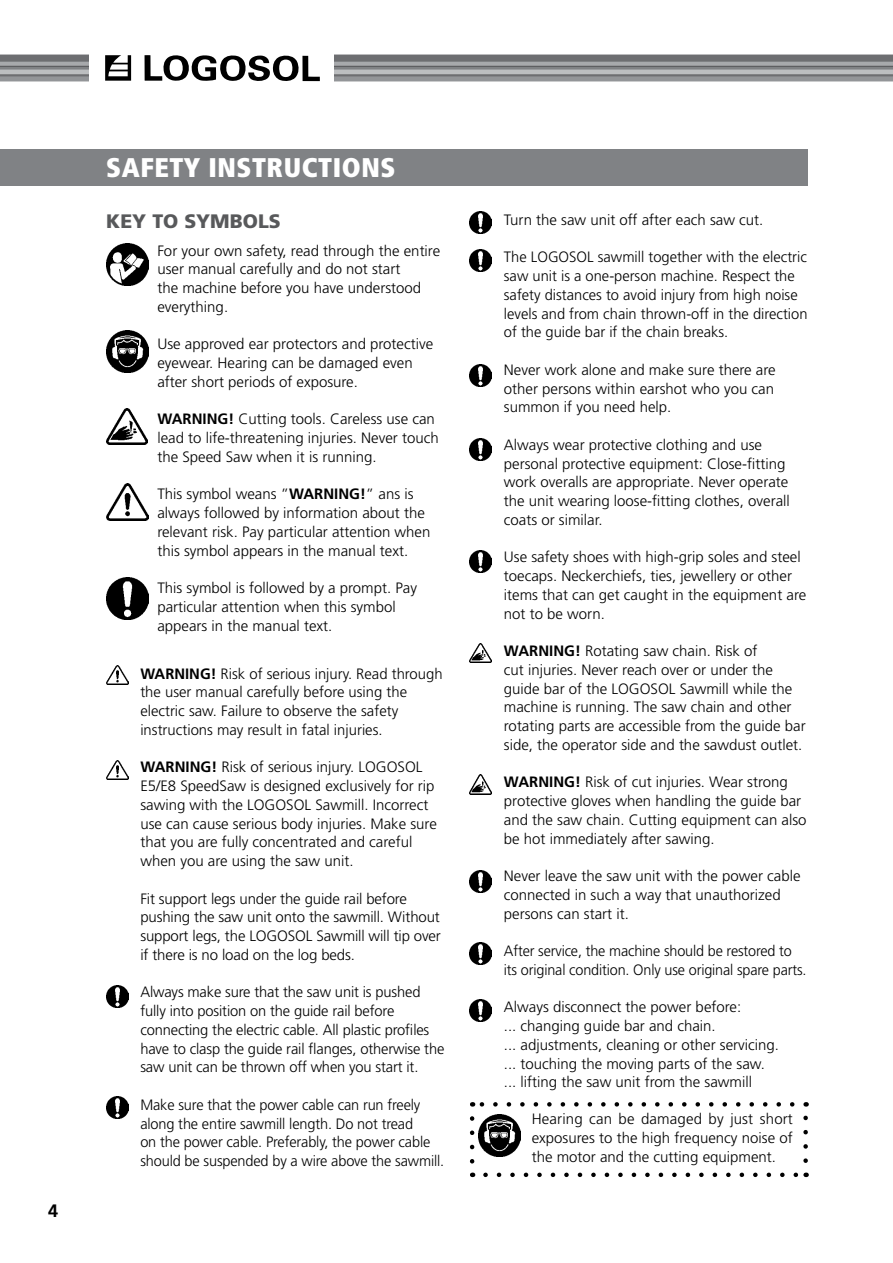
<style>
.page{position:relative;width:893px;height:1263px;background:#fff}
.page>*{position:absolute;margin:0;border:0;box-sizing:border-box;transform-origin:0 0}
.t1{font:900 condensed 27px "Frutiger LT Std";letter-spacing:.02em;color:#fff}
.t2{font:900 19.5px "Frutiger LT Std";color:#58595b}
.t3{font:700 18px "Frutiger LT Std";color:#000}
.t4{font:300 15px/18.8px "Frutiger LT Std";color:#000}
.t5{font:300 15px/18.8px "Frutiger LT Std";color:#000;scale:.96 1}
.s1{font-weight:700}
</style>
<div class="page">
<div style="left:0;top:55px;width:893px;height:7px;background:#6d6e71"></div>
<svg style="left:0;top:62px;width:893px;height:4px;fill:#a7a9ac"></svg>
<hr style="left:0;top:66px;width:893px;height:1px;background:#58595b">
<hr style="left:0;top:67px;width:893px;height:3px;background:#808285">
<hr style="left:0;top:70px;width:893px;height:4px;background:#bcbec0">
<svg style="left:0;top:76px;width:893px;height:5px;fill:#939598"></svg>
<hr style="left:0;top:74px;width:893px;height:2px;background:#6d6e71">
<div style="left:89px;top:0;width:245px;height:102px;background:#fff"></div>
<svg style="left:145px;top:55px;width:175px;height:26px"></svg>
<svg style="left:105px;top:55px;width:26px;height:26px"></svg>
<div style="left:0;top:149px;width:808px;height:36px;background:#808285"></div>
<img style="left:106px;top:331px;width:42px;height:42px">
<img style="left:106px;top:244px;width:42px;height:41px">
<img style="left:106px;top:408px;width:41px;height:36px">
<img style="left:106px;top:484px;width:42px;height:36px">
<img style="left:107px;top:578px;width:41px;height:41px">
<svg style="left:485px;top:1172px;width:313px;height:5px"></svg>
<svg style="left:479px;top:1102px;width:313px;height:4px"></svg>
<svg style="left:470px;top:1118px;width:4px;height:59px"></svg>
<svg style="left:803px;top:1102px;width:5px;height:59px"></svg>
<img style="left:479px;top:1114px;width:42px;height:42px">
<img style="left:106px;top:665px;width:22px;height:20px">
<img style="left:106px;top:761px;width:22px;height:19px">
<img style="left:470px;top:643px;width:22px;height:20px">
<img style="left:469px;top:775px;width:22px;height:19px">
<img style="left:106px;top:985px;width:22px;height:22px">
<img style="left:106px;top:1096px;width:22px;height:22px">
<img style="left:469px;top:211px;width:22px;height:22px">
<img style="left:470px;top:250px;width:22px;height:22px">
<img style="left:469px;top:364px;width:22px;height:22px">
<img style="left:469px;top:438px;width:22px;height:22px">
<img style="left:469px;top:551px;width:22px;height:22px">
<img style="left:469px;top:871px;width:22px;height:22px">
<img style="left:469px;top:943px;width:22px;height:22px">
<img style="left:470px;top:999px;width:22px;height:22px">
<p class="t3" style="left:48px;top:1200px;width:12px">4</p>
<h1 class="t1" style="left:106px;top:151px;width:291px">SAFETY INSTRUCTIONS</h1>
<h2 class="t2" style="left:106px;top:210px;width:176px">KEY TO SYMBOLS</h2>
<p class="t4" style="left:157px;top:241px;width:284px">For your own safety, read through the entire user manual carefully and do not start<br>the machine before you have understood everything.</p>
<p class="t4" style="left:157px;top:335px;width:277px">Use approved ear protectors and protective eyewear. Hearing can be damaged even after short periods of exposure.</p>
<p class="t4" style="left:157px;top:410px;width:283px"><span class="s1">WARNING!</span> Cutting tools. Careless use can lead to life-threatening injuries. Never touch the Speed Saw when it is running.</p>
<p class="t4" style="left:157px;top:485px;width:275px">This symbol weans ”<span class="s1">WARNING!</span>” ans is always followed by information about the relevant risk. Pay particular attention when this symbol appears in the manual text.</p>
<p class="t4" style="left:157px;top:579px;width:261px">This symbol is followed by a prompt. Pay particular attention when this symbol appears in the manual text.</p>
<p class="t4" style="left:140px;top:664px;width:304px"><span class="s1">WARNING!</span> Risk of serious injury. Read through the user manual carefully before using the electric saw. Failure to observe the safety instructions may result in fatal injuries.</p>
<p class="t4" style="left:140px;top:758px;width:298px"><span class="s1">WARNING!</span> Risk of serious injury. LOGOSOL E5/E8 SpeedSaw is designed exclusively for rip sawing with the LOGOSOL Sawmill. Incorrect use can cause serious body injuries. Make sure that you are fully concentrated and careful when you are using the saw unit.</p>
<p class="t4" style="left:140px;top:889px;width:302px">Fit support legs under the guide rail before pushing the saw unit onto the sawmill. Without support legs, the LOGOSOL Sawmill will tip over if there is no load on the log beds.</p>
<p class="t4" style="left:140px;top:983px;width:306px">Always make sure that the saw unit is pushed fully into position on the guide rail before connecting the electric cable. All plastic profiles have to clasp the guide rail flanges, otherwise the saw unit can be thrown off when you start it.</p>
<p class="t4" style="left:140px;top:1096px;width:305px">Make sure that the power cable can run freely along the entire sawmill length. Do not tread<br>on the power cable. Preferably, the power cable should be suspended by a wire above the sawmill.</p>
<p class="t4" style="left:504px;top:211px;width:261px">Turn the saw unit off after each saw cut.</p>
<p class="t4" style="left:504px;top:248px;width:305px">The LOGOSOL sawmill together with the electric saw unit is a one-person machine. Respect the safety distances to avoid injury from high noise levels and from chain thrown-off in the direction of the guide bar if the chain breaks.</p>
<p class="t4" style="left:504px;top:361px;width:273px;text-align:justify">Never work alone and make sure there are other persons within earshot who you can summon if you need help.</p>
<p class="t4" style="left:504px;top:436px;width:287px">Always wear protective clothing and use personal protective equipment: Close-fitting work overalls are appropriate. Never operate the unit wearing loose-fitting clothes, overall coats or similar.</p>
<p class="t4" style="left:504px;top:548px;width:304px">Use safety shoes with high-grip soles and steel toecaps. Neckerchiefs, ties, jewellery or other items that can get caught in the equipment are not to be worn.</p>
<p class="t4" style="left:504px;top:642px;width:303px"><span class="s1">WARNING!</span> Rotating saw chain. Risk of<br>cut injuries. Never reach over or under the guide bar of the LOGOSOL Sawmill while the machine is running. The saw chain and other rotating parts are accessible from the guide bar side, the operator side and the sawdust outlet.</p>
<p class="t4" style="left:504px;top:773px;width:304px"><span class="s1">WARNING!</span> Risk of cut injuries. Wear strong protective gloves when handling the guide bar and the saw chain. Cutting equipment can also be hot immediately after sawing.</p>
<p class="t4" style="left:504px;top:867px;width:298px">Never leave the saw unit with the power cable connected in such a way that unauthorized persons can start it.</p>
<p class="t5" style="left:504px;top:942px;width:317px">After service, the machine should be restored to its original condition. Only use original spare parts.</p>
<p class="t4" style="left:504px;top:998px;width:277px">Always disconnect the power before:<br>... changing guide bar and chain.<br>... adjustments, cleaning or other servicing. ... touching the moving parts of the saw. ... lifting the saw unit from the sawmill</p>
<p class="t4" style="left:532px;top:1110px;width:263px;text-align:justify">Hearing can be damaged by just short exposures to the high frequency noise of the motor and the cutting equipment.</p>
</div>
